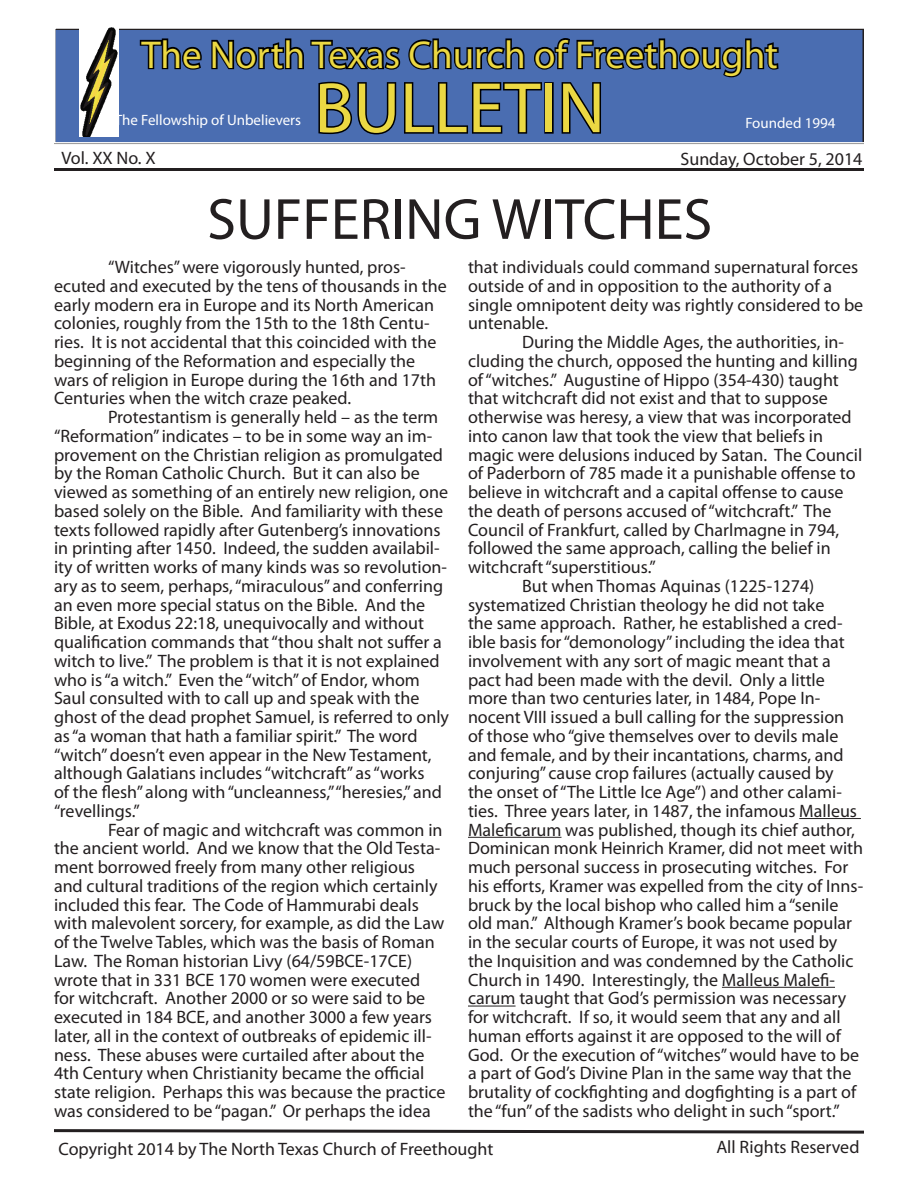
<style>
.page{position:relative;width:918px;height:1188px;background:#fff}
.page>*{position:absolute;margin:0;border:0;box-sizing:border-box;transform-origin:0 0}
.t1{font:72px "Myriad Pro";color:#ebd843}
.t2{font:58.5px "Myriad Pro";color:#231f20}
.t3{font:39px "Myriad Pro";color:#ebd843}
.t4{font:18px/18.8px "Myriad Pro";color:#231f20}
.t5{font:15px "Myriad Pro";color:#fff}
</style>
<div class="page">
<div style="left:55px;top:29px;width:808px;height:114px;background:#4a6db1"></div>
<svg style="left:139px;top:38px;width:63px;height:32px"></svg>
<svg style="left:211px;top:38px;width:568px;height:97px"></svg>
<div style="left:54px;top:27px;width:812px;height:117px;border:2px solid #fff"></div>
<img style="left:80px;top:27px;width:39px;height:110px">
<svg style="left:54px;top:1129px;width:810px;height:5px"></svg>
<hr style="left:54px;top:168px;width:810px;height:3px;background:#231f20">
<hr style="left:799px;top:818px;width:62px;height:1px;background:#231f20">
<hr style="left:468px;top:837px;width:93px;height:1px;background:#231f20">
<hr style="left:722px;top:987px;width:113px;height:1px;background:#231f20">
<hr style="left:468px;top:1006px;width:48px;height:1px;background:#231f20">
<p class="t3" style="left:141px;top:31px;width:638px">The North Texas Church of Freethought</p>
<p class="t1" style="left:314px;top:64px;width:292px">BULLETIN</p>
<p class="t5" style="left:115px;top:111px;width:188px">The Fellowship of Unbelievers</p>
<p class="t5" style="left:745px;top:114px;width:92px">Founded 1994</p>
<p class="t4" style="left:62px;top:148px;width:96px">Vol. XX No. X</p>
<p class="t4" style="left:681px;top:149px;width:183px">Sunday, October 5, 2014</p>
<p class="t2" style="left:207px;top:183px;width:507px">SUFFERING WITCHES</p>
<p class="t4" style="left:54px;top:257px;width:394px;text-indent:54px">“Witches” were vigorously hunted, pros&shy;ecuted and executed by the tens of thousands in the early modern era in Europe and its North American colonies, roughly from the 15th to the 18th Centu&shy;ries. It is not accidental that this coincided with the beginning of the Reformation and especially the wars of religion in Europe during the 16th and 17th Centuries when the witch craze peaked.</p>
<p class="t4" style="left:54px;top:407px;width:397px;text-indent:54px">Protestantism is generally held – as the term “Reformation” indicates – to be in some way an im&shy;provement on the Christian religion as promulgated by the Roman Catholic Church. But it can also be viewed as something of an entirely new religion, one based solely on the Bible. And familiarity with these texts followed rapidly after Gutenberg’s innovations in printing after 1450. Indeed, the sudden availabil&shy;ity of written works of many kinds was so revolution&shy;ary as to seem, perhaps, “miraculous” and conferring an even more special status on the Bible. And the Bible, at Exodus 22:18, unequivocally and without qualification commands that “thou shalt not suffer a witch to live.” The problem is that it is not explained who is “a witch.” Even the “witch” of Endor, whom Saul consulted with to call up and speak with the ghost of the dead prophet Samuel, is referred to only as “a woman that hath a familiar spirit.” The word “witch” doesn’t even appear in the New Testament, although Galatians includes “witchcraft” as “works<br>of the flesh” along with “uncleanness,” “heresies,” and “revellings.”</p>
<p class="t4" style="left:54px;top:820px;width:393px;text-indent:54px">Fear of magic and witchcraft was common in the ancient world. And we know that the Old Testa&shy;ment borrowed freely from many other religious and cultural traditions of the region which certainly included this fear. The Code of Hammurabi deals with malevolent sorcery, for example, as did the Law of the Twelve Tables, which was the basis of Roman Law. The Roman historian Livy (64/59BCE-17CE) wrote that in 331 BCE 170 women were executed<br>for witchcraft. Another 2000 or so were said to be executed in 184 BCE, and another 3000 a few years later, all in the context of outbreaks of epidemic ill&shy;ness. These abuses were curtailed after about the 4th Century when Christianity became the official state religion. Perhaps this was because the practice was considered to be “pagan.” Or perhaps the idea</p>
<p class="t4" style="left:468px;top:257px;width:397px">that individuals could command supernatural forces outside of and in opposition to the authority of a single omnipotent deity was rightly considered to be untenable.</p>
<p class="t4" style="left:468px;top:332px;width:396px;text-indent:54px">During the Middle Ages, the authorities, in&shy;cluding the church, opposed the hunting and killing of “witches.” Augustine of Hippo (354-430) taught that witchcraft did not exist and that to suppose otherwise was heresy, a view that was incorporated into canon law that took the view that beliefs in magic were delusions induced by Satan. The Council of Paderborn of 785 made it a punishable offense to believe in witchcraft and a capital offense to cause the death of persons accused of “witchcraft.” The Council of Frankfurt, called by Charlmagne in 794, followed the same approach, calling the belief in witchcraft “superstitious.”</p>
<p class="t4" style="left:468px;top:576px;width:397px;text-indent:54px">But when Thomas Aquinas (1225-1274) systematized Christian theology he did not take<br>the same approach. Rather, he established a cred&shy;ible basis for “demonology” including the idea that involvement with any sort of magic meant that a pact had been made with the devil. Only a little more than two centuries later, in 1484, Pope In&shy;nocent VIII issued a bull calling for the suppression of those who “give themselves over to devils male and female, and by their incantations, charms, and conjuring” cause crop failures (actually caused by<br>the onset of “The Little Ice Age”) and other calami&shy;ties. Three years later, in 1487, the infamous Malleus Maleficarum was published, though its chief author, Dominican monk Heinrich Kramer, did not meet with much personal success in prosecuting witches. For his efforts, Kramer was expelled from the city of Inns&shy;bruck by the local bishop who called him a “senile old man.” Although Kramer’s book became popular in the secular courts of Europe, it was not used by the Inquisition and was condemned by the Catholic Church in 1490. Interestingly, the Malleus Malefi&shy;carum taught that God’s permission was necessary for witchcraft. If so, it would seem that any and all human efforts against it are opposed to the will of God. Or the execution of “witches” would have to be a part of God’s Divine Plan in the same way that the brutality of cockfighting and dogfighting is a part of the “fun” of the sadists who delight in such “sport.”</p>
<p class="t4" style="left:58px;top:1139px;width:436px">Copyright 2014 by The North Texas Church of Freethought</p>
<p class="t4" style="left:716px;top:1137px;width:145px">All Rights Reserved</p>
</div>
